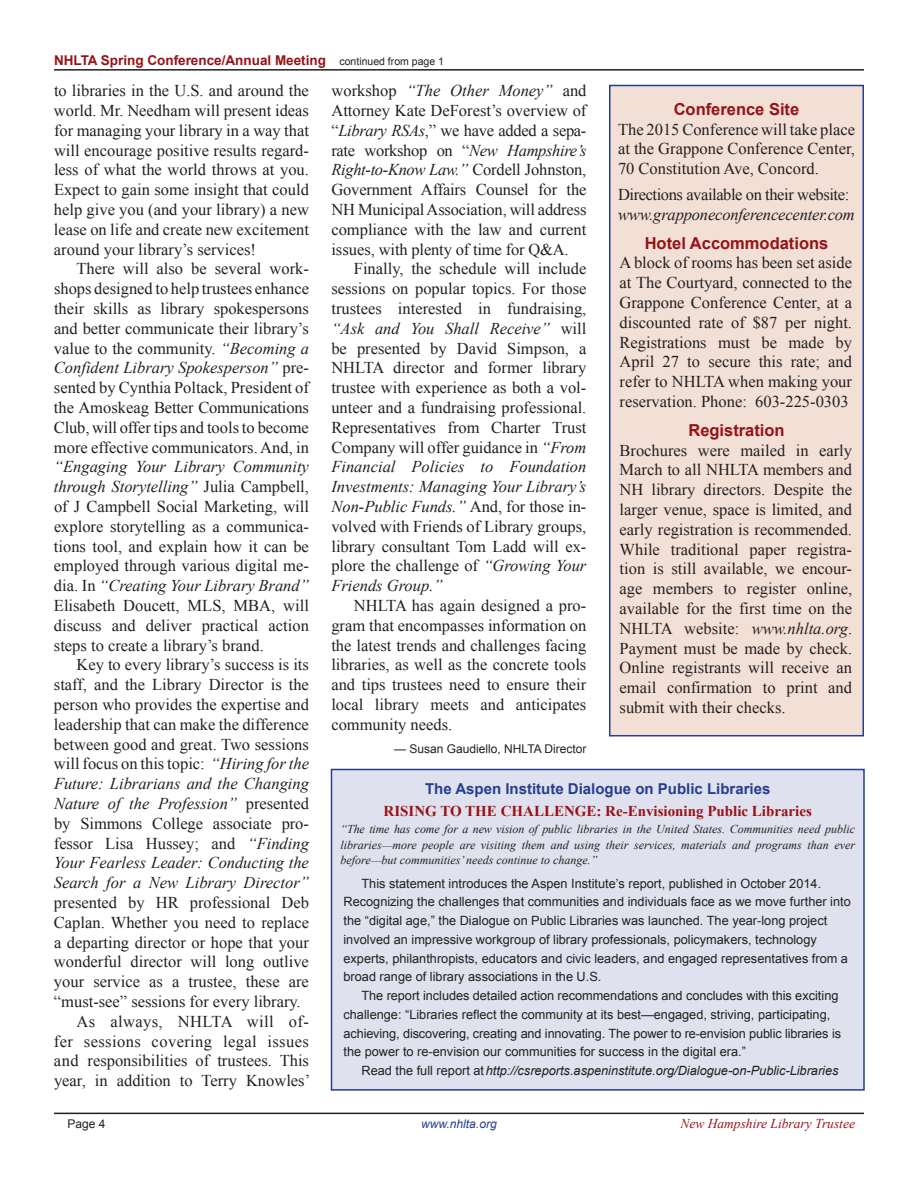
<style>
.page{position:relative;width:918px;height:1188px;background:#fff}
.page>*{position:absolute;margin:0;border:0;box-sizing:border-box;transform-origin:0 0}
.t1{font:16.5px/19.8px "Times New Roman";color:#231f20;text-align:justify}
.t2{font:16.5px "Times New Roman";letter-spacing:.025em;color:#231f20}
.t3{font:700 16.5px "Arial";color:#971216}
.t4{font:16.5px "Times New Roman";letter-spacing:-.025em;color:#231f20}
.t5{font:italic 16.5px "Times New Roman";letter-spacing:-.01em;color:#231f20}
.t6{font:700 15px "Times New Roman";color:#971216}
.t7{font:700 15px "Arial";color:#253f8e}
.t8{font:700 13.5px "Arial";color:#971216}
.t9{font:italic 13.5px "Times New Roman";color:#971216}
.t10{font:12.75px/18.8px "Arial";color:#231f20}
.t11{font:italic 12.75px "Arial";color:#231f20}
.t12{font:italic 12px/15.5px "Times New Roman";color:#231f20;text-align:justify}
.t13{font:12px "Arial";color:#231f20}
.t14{font:italic 12px "Arial";color:#253f8e}
.s1{font-weight:400;font-size:10.5px;color:#231f20}
.s2{font-style:italic}
.s3{font-style:normal}
</style>
<div class="page">
<hr style="left:54px;top:1113px;width:810px;height:1px;background:#231f20">
<div style="left:609px;top:85px;width:255px;height:651px;background:#f2dfd6;border:2px solid #253f8e"></div>
<div style="left:331px;top:769px;width:534px;height:322px;background:#e0e1ee;border:2px solid #253f8e"></div>
<hr style="left:54px;top:69px;width:810px;height:2px;background:#231f20">
<p class="t8" style="left:54px;top:51px;width:391px">NHLTA Spring Conference/Annual Meeting <span class="s1">continued from page 1</span></p>
<p class="t1" style="left:54px;top:81px;width:257px">to libraries in the U.S. and around the world. Mr. Needham will present ideas for managing your library in a way that will encourage positive results regard&shy;less of what the world throws at you.<br>Expect to gain some insight that could help give you (and your library) a new lease on life and create new excitement around your library’s services!</p>
<p class="t1" style="left:54px;top:259px;width:257px;text-indent:23px">There will also be several work&shy;shops designed to help trustees enhance their skills as library spokespersons and better communicate their library’s value to the community. <span class="s2">“Becoming a Confident Library Spokesperson”</span> pre&shy;sented by Cynthia Poltack, President of the Amoskeag Better Communications Club, will offer tips and tools to become more effective communicators. And, in</p>
<p class="t1" style="left:54px;top:457px;width:257px"><span class="s2">“Engaging Your Library Community through Storytelling”</span> Julia Campbell, of J Campbell Social Marketing, will explore storytelling as a communica&shy;tions tool, and explain how it can be employed through various digital me&shy;dia. In <span class="s2">“Creating Your Library Brand” </span>Elisabeth Doucett, MLS, MBA, will discuss and deliver practical action steps to create a library’s brand.</p>
<p class="t1" style="left:54px;top:655px;width:257px;text-indent:23px">Key to every library’s success is its staff, and the Library Director is the person who provides the expertise and leadership that can make the difference between good and great. Two sessions will focus on this topic: <span class="s2">“Hiring for the Future: Librarians and the Changing Nature of the Profession”</span> presented by Simmons College associate pro&shy;fessor Lisa Hussey; and <span class="s2">“Finding Your Fearless Leader: Conducting the Search for a New Library Director”</span></p>
<p class="t1" style="left:54px;top:892px;width:257px">presented by HR professional Deb</p>
<p class="t1" style="left:54px;top:912px;width:257px">Caplan. Whether you need to replace</p>
<p class="t1" style="left:54px;top:932px;width:256px">a departing director or hope that your</p>
<p class="t1" style="left:54px;top:952px;width:257px">wonderful director will long outlive</p>
<p class="t1" style="left:54px;top:972px;width:257px">your service as a trustee, these are</p>
<p class="t1" style="left:54px;top:991px;width:248px">“must-see” sessions for every library.</p>
<p class="t2" style="left:76px;top:1010px;width:234px">As always, NHLTA will of-</p>
<p class="t2" style="left:54px;top:1030px;width:257px">fer sessions covering legal issues</p>
<p class="t1" style="left:54px;top:1051px;width:257px">and responsibilities of trustees. This</p>
<p class="t1" style="left:54px;top:1071px;width:258px">year, in addition to Terry Knowles’</p>
<p class="t1" style="left:331px;top:81px;width:257px">workshop <span class="s2">“The Other Money”</span> and Attorney Kate DeForest’s overview of “<span class="s2">Library RSAs</span>,” we have added a sepa&shy;rate workshop on “<span class="s2">New Hampshire’s Right-to-Know Law.”</span> Cordell Johnston, Government Affairs Counsel for the NH MunicipalAssociation, will address compliance with the law and current issues, with plenty of time for Q&amp;A.</p>
<p class="t1" style="left:331px;top:259px;width:257px;text-indent:23px">Finally, the schedule will include sessions on popular topics. For those trustees interested in fundraising, <span class="s2">“Ask and You Shall Receive”</span> will be presented by David Simpson, a NHLTA director and former library trustee with experience as both a vol&shy;unteer and a fundraising professional.<br>Representatives from Charter Trust Company will offer guidance in <span class="s2">“From Financial Policies to Foundation Investments: Managing Your Library’s Non-Public Funds.”</span> And, for those in&shy;volved with Friends of Library groups, library consultant Tom Ladd will ex&shy;plore the challenge of <span class="s2">“Growing Your Friends Group.”</span></p>
<p class="t1" style="left:331px;top:595px;width:257px;text-indent:23px">NHLTA has again designed a pro&shy;gram that encompasses information on the latest trends and challenges facing libraries, as well as the concrete tools and tips trustees need to ensure their local library meets and anticipates community needs.</p>
<p class="t13" style="left:394px;top:741px;width:194px">— Susan Gaudiello, NHLTA Director</p>
<p class="t3" style="left:674px;top:98px;width:127px">Conference Site</p>
<p class="t1" style="left:618px;top:119px;width:239px">The 2015 Conference will take place at the Grappone Conference Center, 70 Constitution Ave, Concord.</p>
<p class="t4" style="left:618px;top:183px;width:233px">Directions available on their website:</p>
<p class="t5" style="left:618px;top:203px;width:238px">www.grapponeconferencecenter.com</p>
<p class="t3" style="left:645px;top:232px;width:185px">Hotel Accommodations</p>
<p class="t1" style="left:620px;top:253px;width:234px">A block of rooms has been set aside at The Courtyard, connected to the Grappone Conference Center, at a discounted rate of $87 per night.<br>Registrations must be made by April 27 to secure this rate; and refer to NHLTA when making your reservation. Phone: 603-225-0303</p>
<p class="t3" style="left:688px;top:419px;width:98px">Registration</p>
<p class="t1" style="left:620px;top:440px;width:234px">Brochures were mailed in early March to all NHLTA members and NH library directors. Despite the larger venue, space is limited, and early registration is recommended.<br>While traditional paper registra&shy;tion is still available, we encour&shy;age members to register online, available for the first time on the NHLTA website: <span class="s2">www.nhlta.org</span>.<br>Payment must be made by check.<br>Online registrants will receive an email confirmation to print and submit with their checks.</p>
<p class="t7" style="left:425px;top:779px;width:347px">The Aspen Institute Dialogue on Public Libraries</p>
<p class="t6" style="left:384px;top:801px;width:21px">RISING</p>
<p class="t6" style="left:440px;top:801px;width:6px">TO</p>
<p class="t6" style="left:465px;top:801px;width:12px">THE</p>
<p class="t6" style="left:501px;top:801px;width:23px">CHALLENGE</p>
<p class="t6" style="left:597px;top:801px;width:217px">: Re-Envisioning Public Libraries</p>
<p class="t12" style="left:340px;top:821px;width:516px">“The time has come for a new vision of public libraries in the United States. Communities need public libraries—more people are visiting them and using their services, materials and programs than ever before—but communities’ needs continue to change.”</p>
<p class="t10" style="left:343px;top:874px;width:509px;text-indent:18px">This statement introduces the Aspen Institute’s report, published in October 2014.<br>Recognizing the challenges that communities and individuals face as we move further into the “digital age,” the Dialogue on Public Libraries was launched. The year-long project involved an impressive workgroup of library professionals, policymakers, technology experts, philanthropists, educators and civic leaders, and engaged representatives from a broad range of library associations in the U .S.</p>
<p class="t10" style="left:343px;top:986px;width:499px;text-indent:18px">The report includes detailed action recommendations and concludes with this exciting challenge: “Libraries reflect the community at its best—engaged, striving, participating, achieving, discovering, creating and innovating. The power to re-envision public libraries is the power to re-envision our communities for success in the digital era.”</p>
<p class="t11" style="left:362px;top:1062px;width:479px"><span class="s3">Read the full report at</span>http://csreports.aspeninstitute.org/Dialogue-on-Public-Libraries</p>
<p class="t13" style="left:67px;top:1116px;width:40px">Page 4</p>
<p class="t14" style="left:421px;top:1116px;width:77px">www.nhlta.org</p>
<p class="t9" style="left:680px;top:1114px;width:176px">New Hampshire Library Trustee</p>
</div>
